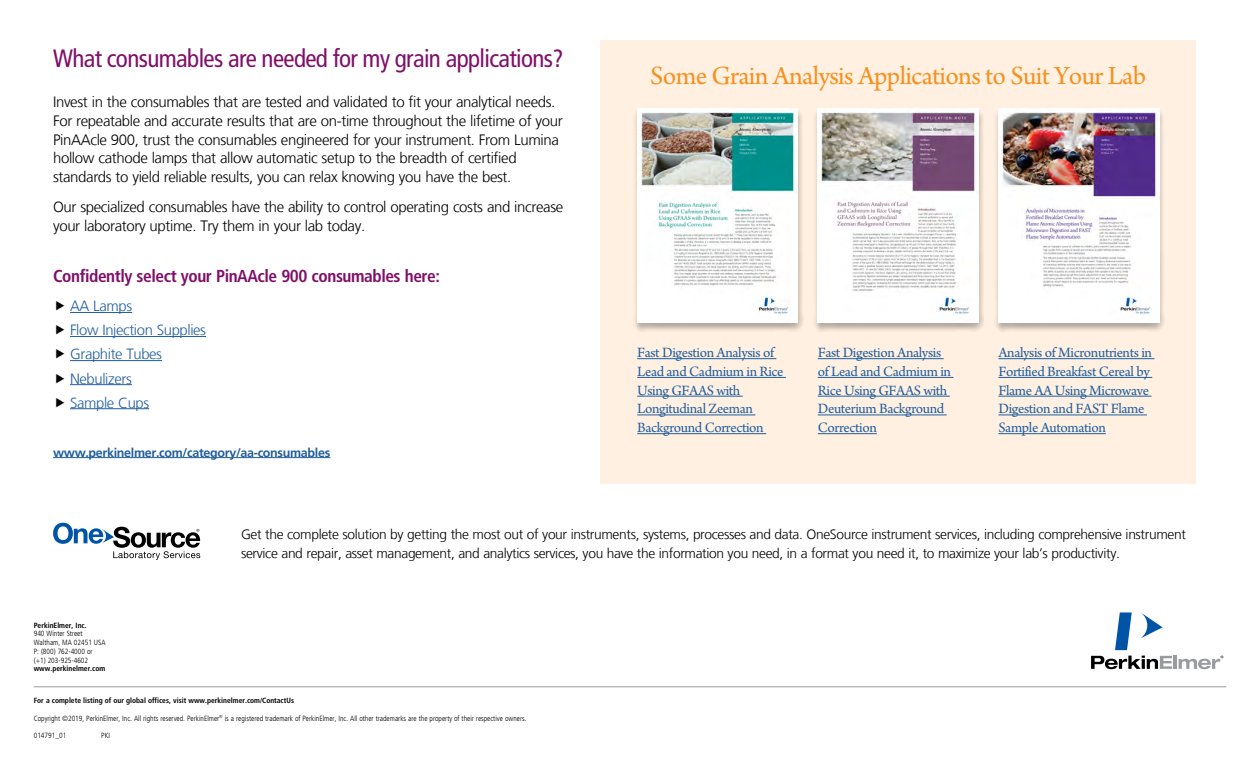
<style>
.page{position:relative;width:1260px;height:765px;background:#fff}
.page>*{position:absolute;margin:0;border:0;box-sizing:border-box;transform-origin:0 0}
.t1{font:27.5px "Arno Pro";letter-spacing:-.025em;color:#f7901e}
.t2{font:condensed 25px "Frutiger LT Com";letter-spacing:-.025em;color:#800f69}
.t3{font:700 condensed 17.38px "Frutiger LT Com";letter-spacing:-.025em;color:#800f69}
.t4{font:300 15px/18.8px "Frutiger LT Com";letter-spacing:-.025em;color:#000}
.t5{font:15px/18.8px "Arno Pro";letter-spacing:-.025em;color:#215e9e}
.t6{font:300 14.88px/24px "Frutiger LT Com";letter-spacing:-.025em;color:#215e9e}
.t7{font:300 13.75px/18.8px "Frutiger LT Com";letter-spacing:-.025em;color:#000}
.t8{font:700 12.5px "Frutiger LT Com";letter-spacing:-.025em;color:#215e9e}
.t9{font:300 condensed 7.5px/8.8px "Frutiger LT Com";color:#000}
.t10{font:700 condensed 7.5px "Frutiger LT Com";color:#000}
</style>
<div class="page">
<div style="left:600px;top:40px;width:596px;height:444px;background:#fff0e1"></div>
<hr style="left:34px;top:686px;width:1192px;height:1px;background:#999b9e">
<svg style="left:1141px;top:613px;width:22px;height:25px"></svg>
<svg style="left:1115px;top:612px;width:17px;height:38px"></svg>
<svg style="left:1091px;top:656px;width:132px;height:13px"></svg>
<hr style="left:70px;top:312px;width:62px;height:1px;background:#215e9e">
<hr style="left:70px;top:336px;width:136px;height:1px;background:#215e9e">
<hr style="left:70px;top:360px;width:92px;height:1px;background:#215e9e">
<hr style="left:70px;top:384px;width:62px;height:1px;background:#215e9e">
<hr style="left:70px;top:408px;width:79px;height:1px;background:#215e9e">
<hr style="left:53px;top:457px;width:277px;height:1px;background:#215e9e">
<div style="left:633px;top:108px;width:171px;height:224px;background:#000;opacity:.3"></div>
<img style="left:637px;top:109px;width:161px;height:214px">
<div style="left:814px;top:108px;width:170px;height:224px;background:#000;opacity:.3"></div>
<img style="left:818px;top:109px;width:160px;height:214px">
<div style="left:994px;top:108px;width:171px;height:224px;background:#000;opacity:.3"></div>
<img style="left:999px;top:109px;width:160px;height:214px">
<hr style="left:637px;top:358px;width:139px;height:1px;background:#215e9e">
<hr style="left:637px;top:377px;width:149px;height:1px;background:#215e9e">
<hr style="left:637px;top:396px;width:106px;height:1px;background:#215e9e">
<hr style="left:637px;top:415px;width:118px;height:1px;background:#215e9e">
<hr style="left:637px;top:433px;width:129px;height:1px;background:#215e9e">
<hr style="left:818px;top:358px;width:126px;height:1px;background:#215e9e">
<hr style="left:818px;top:377px;width:135px;height:1px;background:#215e9e">
<hr style="left:818px;top:396px;width:132px;height:1px;background:#215e9e">
<hr style="left:818px;top:415px;width:129px;height:1px;background:#215e9e">
<hr style="left:818px;top:433px;width:59px;height:1px;background:#215e9e">
<hr style="left:998px;top:358px;width:156px;height:1px;background:#215e9e">
<hr style="left:998px;top:377px;width:154px;height:1px;background:#215e9e">
<hr style="left:998px;top:396px;width:153px;height:1px;background:#215e9e">
<hr style="left:998px;top:415px;width:149px;height:1px;background:#215e9e">
<hr style="left:998px;top:433px;width:108px;height:1px;background:#215e9e">
<svg style="left:53px;top:523px;width:147px;height:37px"></svg>
<h2 class="t2" style="left:53px;top:44px;width:512px">What consumables are needed for my grain applications?</h2>
<p class="t4" style="left:53px;top:93px;width:511px">Invest in the consumables that are tested and validated to fit your analytical needs.<br>For repeatable and accurate results that are on-time throughout the lifetime of your PinAAcle 900, trust the consumables engineered for your instrument. From Lumina hollow cathode lamps that allow automatic setup to the breadth of certified standards to yield reliable results, you can relax knowing you have the best.</p>
<p class="t4" style="left:53px;top:198px;width:512px">Our specialized consumables have the ability to control operating costs and increase your laboratory uptime. Try them in your lab today.</p>
<p class="t3" style="left:53px;top:265px;width:388px">Confidently select your PinAAcle 900 consumables here:</p>
<p class="t6" style="left:70px;top:294px;width:137px">AA Lamps<br>Flow Injection Supplies<br>Graphite Tubes<br>Nebulizers<br>Sample Cups</p>
<p class="t8" style="left:53px;top:445px;width:279px">www.perkinelmer.com/category/aa-consumables</p>
<h1 class="t1" style="left:650px;top:60px;width:497px">Some Grain Analysis Applications to Suit Your Lab</h1>
<p class="t5" style="left:637px;top:344px;width:148px">Fast Digestion Analysis of<br>Lead and Cadmium in Rice<br>Using GFAAS with<br>Longitudinal Zeeman<br>Background Correction</p>
<p class="t5" style="left:818px;top:344px;width:135px">Fast Digestion Analysis of Lead and Cadmium in<br>Rice Using GFAAS with<br>Deuterium Background<br>Correction</p>
<p class="t5" style="left:998px;top:344px;width:155px">Analysis of Micronutrients in<br>Fortified Breakfast Cereal by<br>Flame AA Using Microwave<br>Digestion and FAST Flame<br>Sample Automation</p>
<p class="t10" style="left:34px;top:620px;width:55px">PerkinElmer, Inc.</p>
<p class="t9" style="left:34px;top:629px;width:73px">940 Winter Street<br>Waltham, MA 02451 USA<br>P: (800) 762-4000 or (+1) 203-925-4602</p>
<p class="t10" style="left:34px;top:664px;width:73px">www.perkinelmer.com</p>
<p class="t7" style="left:241px;top:525px;width:946px">Get the complete solution by getting the most out of your instruments, systems, processes and data. OneSource instrument services, including comprehensive instrument service and repair, asset management, and analytics services, you have the information you need, in a format you need it, to maximize your lab’s productivity.</p>
<p class="t10" style="left:34px;top:696px;width:262px">For a complete listing of our global offices, visit www.perkinelmer.com/ContactUs</p>
<p class="t9" style="left:34px;top:714px;width:494px">Copyright ©2019, PerkinElmer, Inc. All rights reserved. PerkinElmer<sup>®</sup> is a registered trademark of PerkinElmer, Inc. All other trademarks are the property of their respective owners.</p>
<p class="t9" style="left:34px;top:731px;width:34px">014791_01</p>
<p class="t9" style="left:101px;top:731px;width:10px">PKI</p>
</div>
